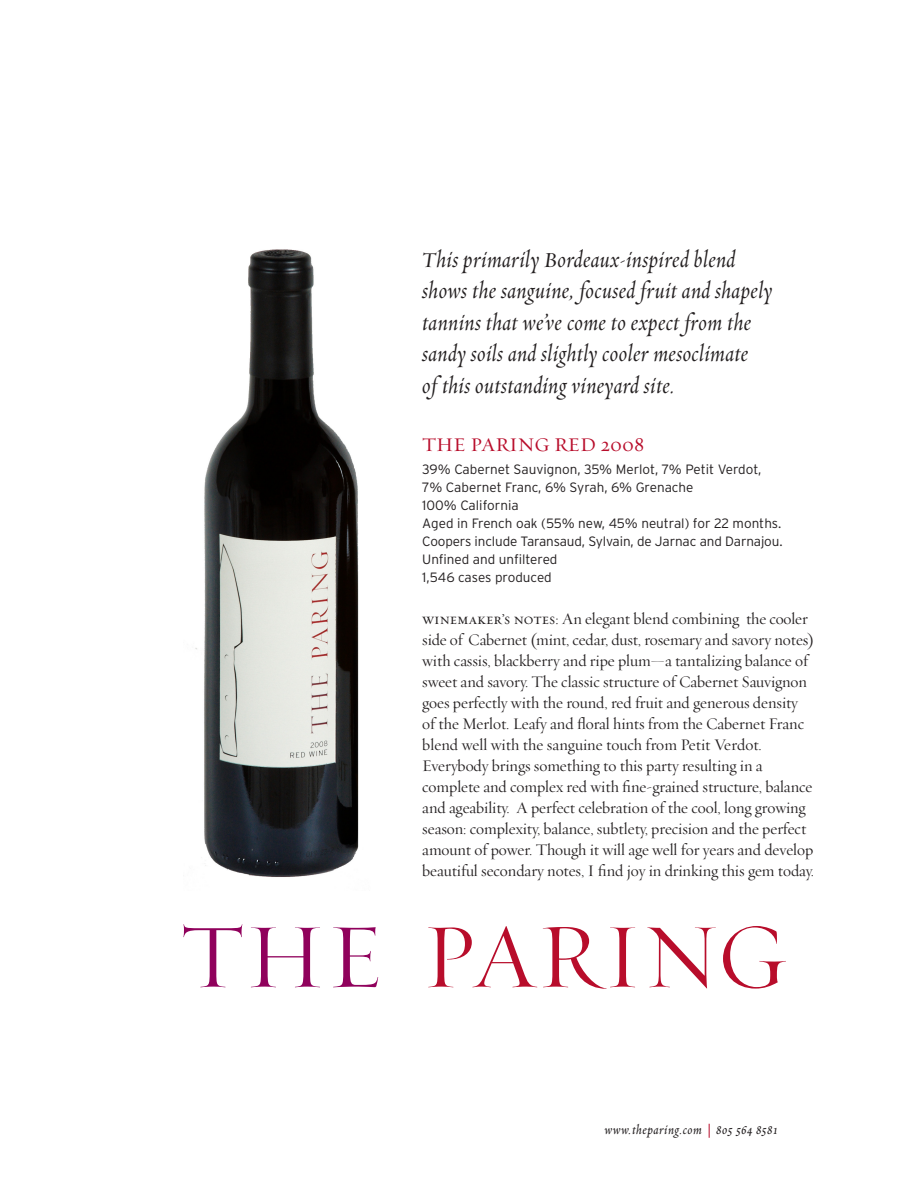
<style>
.page{position:relative;width:918px;height:1188px;background:#fff}
.page>*{position:absolute;margin:0;border:0;box-sizing:border-box;transform-origin:0 0}
.t1{font:24px/31.5px "Requiem Display HTF Italic";letter-spacing:.02em;color:#231f20}
.t2{font:19.5px "Requiem Text HTF Small Caps";color:#b80d2b}
.t3{font:16.5px/21px "Requiem Display HTF Roman";letter-spacing:-.005em;color:#231f20}
.t4{font:300 13.5px/18px "Interstate";letter-spacing:-.005em;color:#231f20}
.t5{font:13.5px "Requiem Text HTF Italic";letter-spacing:.04em;color:#231f20}
.s1{font-family:"Requiem Text HTF Small Caps";font-size:15px}
</style>
<div class="page">
<svg style="left:183px;top:924px;width:59px;height:63px"></svg>
<svg style="left:251px;top:927px;width:69px;height:60px"></svg>
<svg style="left:333px;top:927px;width:45px;height:60px"></svg>
<svg style="left:428px;top:926px;width:109px;height:61px"></svg>
<svg style="left:543px;top:927px;width:92px;height:62px"></svg>
<svg style="left:647px;top:927px;width:69px;height:62px"></svg>
<svg style="left:723px;top:926px;width:63px;height:63px"></svg>
<img style="left:195px;top:249px;width:164px;height:628px">
<svg style="left:709px;top:1124px;width:1px;height:14px"></svg>
<p class="t1" style="left:422px;top:246px;width:351px">This primarily Bordeaux-inspired blend shows the sanguine, focused fruit and shapely tannins that we’ve come to expect from the sandy soils and slightly cooler mesoclimate<br>of this outstanding vineyard site.</p>
<p class="t2" style="left:422px;top:433px;width:224px">THE PARING RED 2008</p>
<p class="t4" style="left:422px;top:460px;width:341px">39% Cabernet Sauvignon, 35% Merlot, 7% Petit Verdot,<br>7% Cabernet Franc, 6% Syrah, 6% Grenache</p>
<p class="t4" style="left:422px;top:496px;width:98px">100% California</p>
<p class="t4" style="left:422px;top:514px;width:362px">Aged in French oak (55% new, 45% neutral) for 22 months.<br>Coopers include Taransaud, Sylvain, de Jarnac and Darnajou.</p>
<p class="t4" style="left:422px;top:550px;width:137px">Unfined and unfiltered</p>
<p class="t4" style="left:422px;top:568px;width:131px">1,546 cases produced</p>
<p class="t3" style="left:422px;top:609px;width:394px"><span class="s1">winemaker’s notes:</span> An elegant blend combining the cooler side of Cabernet (mint, cedar, dust, rosemary and savory notes) with cassis, blackberry and ripe plum—a tantalizing balance of sweet and savory. The classic structure of Cabernet Sauvignon goes perfectly with the round, red fruit and generous density of the Merlot. Leafy and floral hints from the Cabernet Franc blend well with the sanguine touch from Petit Verdot.<br>Everybody brings something to this party resulting in a complete and complex red with fine-grained structure, balance and ageability. A perfect celebration of the cool, long growing season: complexity, balance, subtlety, precision and the perfect amount of power. Though it will age well for years and develop beautiful secondary notes, I find joy in drinking this gem today.</p>
<p class="t5" style="left:604px;top:1123px;width:174px">www.theparing.com 805 564 8581</p>
</div>
